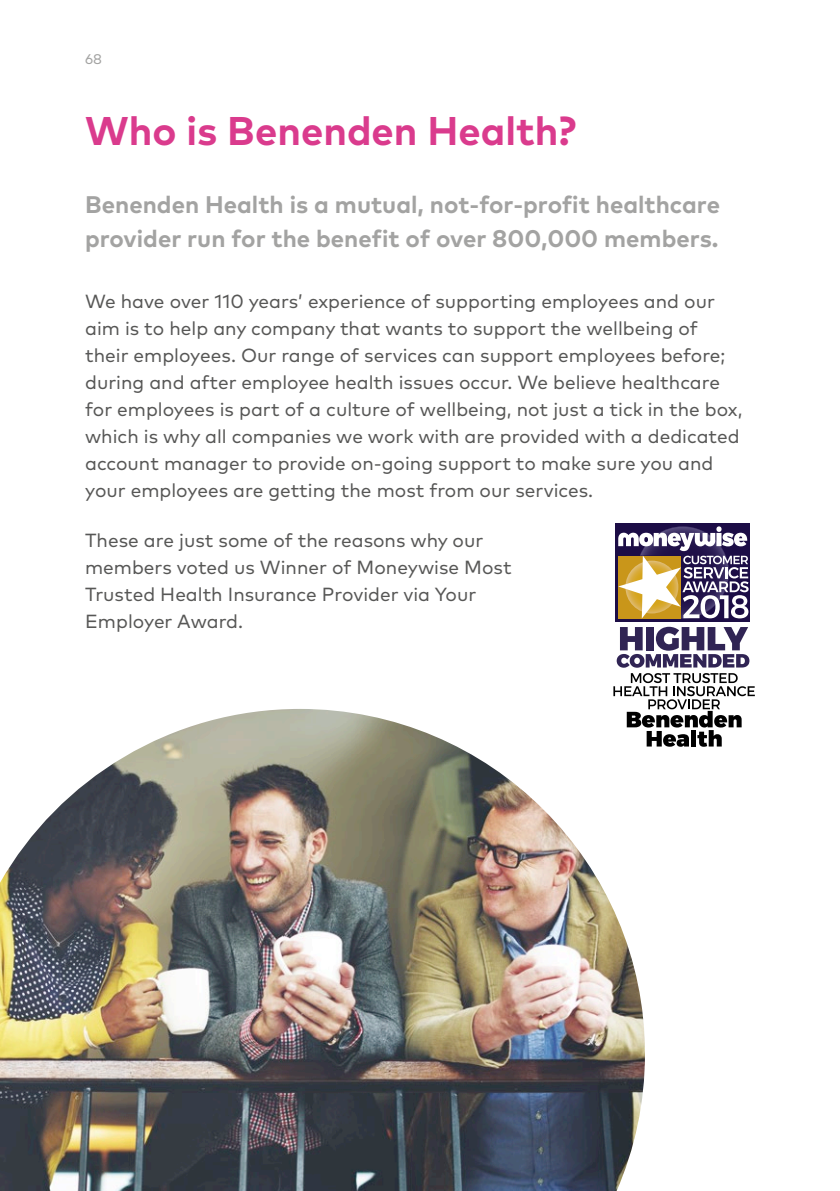
<style>
.page{position:relative;width:840px;height:1191px;background:#fff}
.page>*{position:absolute;margin:0;border:0;box-sizing:border-box;transform-origin:0 0}
.t1{font:700 40px "Mark OT";color:#da3b8d}
.t2{font:700 24px/34px "Mark OT";color:#a3a3a2}
.t3{font:19px/27px "Mark OT";color:#575756}
.t4{font:14px "Mark OT";color:#a3a3a2}
</style>
<div class="page">
<div style="left:615px;top:523px;width:134px;height:98px;background:#1c0d46"></div>
<svg style="left:618px;top:526px;width:130px;height:92px"></svg>
<svg style="left:613px;top:673px;width:141px;height:73px"></svg>
<svg style="left:616px;top:627px;width:133px;height:40px"></svg>
<img style="left:0;top:709px;width:644px;height:482px">
<p class="t4" style="left:85px;top:50px;width:18px">68</p>
<h1 class="t1" style="left:85px;top:105px;width:492px">Who is Benenden Health?</h1>
<p class="t2" style="left:85px;top:187px;width:636px">Benenden Health is a mutual, not-for-profit healthcare provider run for the benefit of over 800,000 members.</p>
<p class="t3" style="left:85px;top:288px;width:658px">We have over 110 years’ experience of supporting employees and our aim is to help any company that wants to support the wellbeing of their employees. Our range of services can support employees before; during and after employee health issues occur. We believe healthcare for employees is part of a culture of wellbeing, not just a tick in the box, which is why all companies we work with are provided with a dedicated account manager to provide on-going support to make sure you and your employees are getting the most from our services.</p>
<p class="t3" style="left:85px;top:526px;width:428px">These are just some of the reasons why our members voted us Winner of Moneywise Most Trusted Health Insurance Provider via Your Employer Award.</p>
</div>
